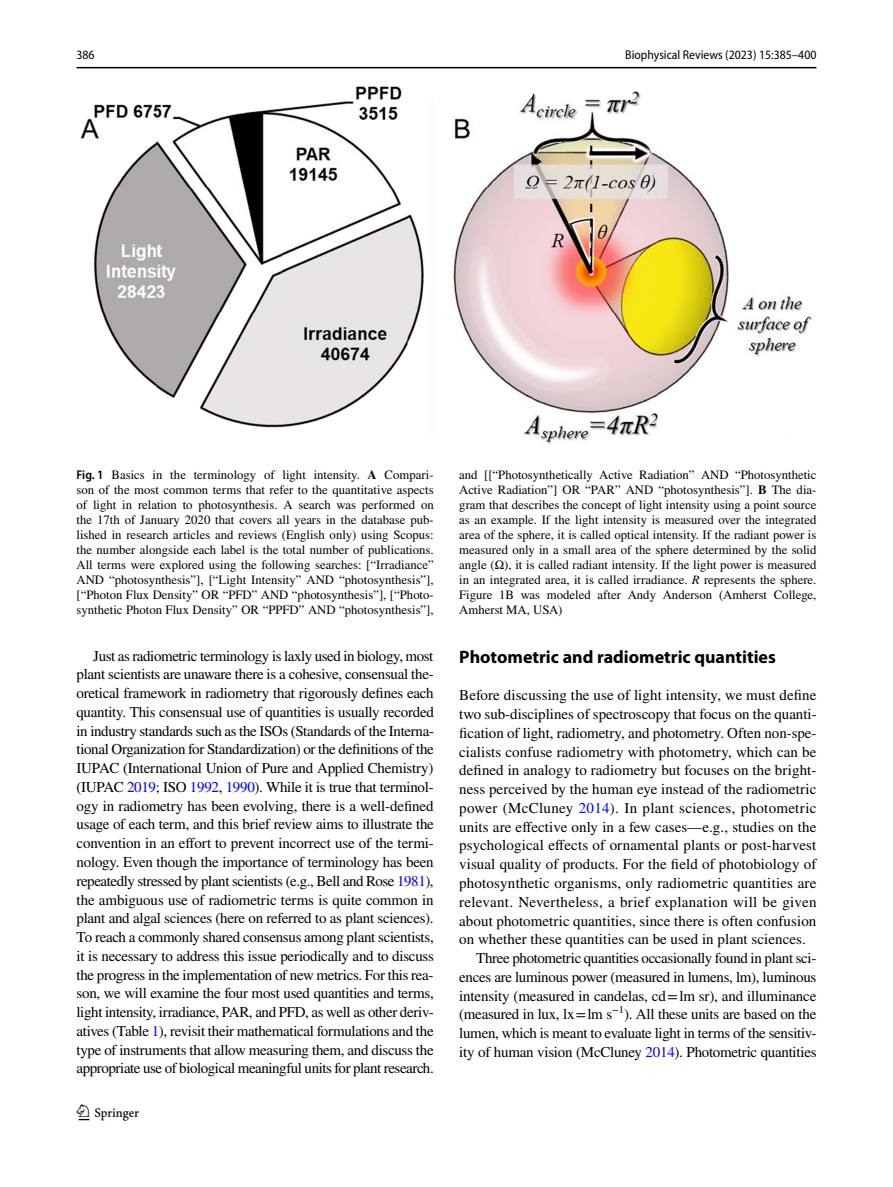
<style>
.page{position:relative;width:893px;height:1187px;background:#fff}
.page>*{position:absolute;margin:0;border:0;box-sizing:border-box;transform-origin:0 0}
.t1{font:22.5px "Springnew Regular 2";color:#000}
.t2{font:700 18px "Myriad Pro";color:#000}
.t3{font:15px/18.8px "STIX";letter-spacing:.005em;color:#000;text-align:justify}
.t4{font:15px "STIX";letter-spacing:-.02em;color:#000}
.t5{font:15px "STIX";letter-spacing:-.025em;color:#000}
.t6{font:12.75px/15px "STIX";color:#000;text-align:justify}
.t7{font:semi-condensed 12.75px "Myriad Pro";color:#000}
.s1{font-family:"Myriad Pro";font-weight:600;font-stretch:semi-condensed}
.s2{font-weight:700}
.s3{font-style:italic}
.s4{color:#00f}
</style>
<div class="page">
<hr style="left:77px;top:67px;width:739px;height:1px;background:#000">
<img style="left:81px;top:87px;width:731px;height:357px">
<p class="t7" style="left:77px;top:48px;width:20px">386</p>
<p class="t7" style="left:625px;top:48px;width:193px">Biophysical Reviews (2023) 15:385–400</p>
<p class="t6" style="left:77px;top:468px;width:359px"><span class="s1">Fig. 1</span> Basics in the terminology of light intensity. <span class="s2">A</span> Compari&shy;son of the most common terms that refer to the quantitative aspects of light in relation to photosynthesis. A search was performed on the 17th of January 2020 that covers all years in the database pub&shy;lished in research articles and reviews (English only) using Scopus: the number alongside each label is the total number of publications.<br>All terms were explored using the following searches: [“Irradiance” AND “photosynthesis”], [“Light Intensity” AND “photosynthesis”], [“Photon Flux Density” OR “PFD” AND “photosynthesis”], [“Photo&shy;synthetic Photon Flux Density” OR “PPFD” AND “photosynthesis”],</p>
<p class="t6" style="left:459px;top:468px;width:359px">and [[“Photosynthetically Active Radiation” AND “Photosynthetic Active Radiation”] OR “PAR” AND “photosynthesis”]. <span class="s2">B</span> The dia&shy;gram that describes the concept of light intensity using a point source as an example. If the light intensity is measured over the integrated area of the sphere, it is called optical intensity. If the radiant power is measured only in a small area of the sphere determined by the solid angle (Ω), it is called radiant intensity. If the light power is measured in an integrated area, it is called irradiance. <span class="s3">R</span> represents the sphere.<br>Figure 1B was modeled after Andy Anderson (Amherst College, Amherst MA, USA)</p>
<p class="t3" style="left:77px;top:647px;width:359px;text-indent:17px">Just as radiometric terminology is laxly used in biology, most plant scientists are unaware there is a cohesive, consensual the&shy;oretical framework in radiometry that rigorously defines each quantity. This consensual use of quantities is usually recorded in industry standards such as the ISOs (Standards of the Interna&shy;tional Organization for Standardization) or the definitions of the IUPAC (International Union of Pure and Applied Chemistry) (IUPAC <span class="s4">2019</span>; ISO <span class="s4">1992</span>, <span class="s4">1990</span>). While it is true that terminol&shy;ogy in radiometry has been evolving, there is a well-defined usage of each term, and this brief review aims to illustrate the convention in an effort to prevent incorrect use of the termi&shy;nology. Even though the importance of terminology has been repeatedly stressed by plant scientists (e.g., Bell and Rose <span class="s4">1981</span>), the ambiguous use of radiometric terms is quite common in plant and algal sciences (here on referred to as plant sciences).<br>To reach a commonly shared consensus among plant scientists, it is necessary to address this issue periodically and to discuss the progress in the implementation of new metrics. For this rea&shy;son, we will examine the four most used quantities and terms, light intensity, irradiance, PAR, and PFD, as well as other deriv&shy;atives (Table <span class="s4">1</span>), revisit their mathematical formulations and the type of instruments that allow measuring them, and discuss the appropriate use of biological meaningful units for plant research.</p>
<p class="t2" style="left:459px;top:645px;width:318px">Photometric and radiometric quantities</p>
<p class="t3" style="left:459px;top:687px;width:359px">Before discussing the use of light intensity, we must define</p>
<p class="t3" style="left:459px;top:705px;width:359px">two sub-disciplines of spectroscopy that focus on the quanti-</p>
<p class="t3" style="left:459px;top:724px;width:359px">fication of light, radiometry, and photometry. Often non-spe-</p>
<p class="t3" style="left:459px;top:743px;width:359px">cialists confuse radiometry with photometry, which can be</p>
<p class="t3" style="left:459px;top:762px;width:359px">defined in analogy to radiometry but focuses on the bright-</p>
<p class="t3" style="left:459px;top:780px;width:359px">ness perceived by the human eye instead of the radiometric</p>
<p class="t3" style="left:459px;top:799px;width:359px">power (McCluney <span class="s4">2014</span>). In plant sciences, photometric</p>
<p class="t3" style="left:459px;top:818px;width:359px">units are effective only in a few cases—e.g., studies on the</p>
<p class="t3" style="left:459px;top:837px;width:358px">psychological effects of ornamental plants or post-harvest</p>
<p class="t3" style="left:459px;top:855px;width:359px">visual quality of products. For the field of photobiology of</p>
<p class="t3" style="left:459px;top:874px;width:359px">photosynthetic organisms, only radiometric quantities are</p>
<p class="t3" style="left:459px;top:893px;width:359px">relevant. Nevertheless, a brief explanation will be given</p>
<p class="t3" style="left:459px;top:912px;width:359px">about photometric quantities, since there is often confusion</p>
<p class="t3" style="left:459px;top:930px;width:348px">on whether these quantities can be used in plant sciences.</p>
<p class="t5" style="left:476px;top:947px;width:342px">Three photometric quantities occasionally found in plant sci-</p>
<p class="t4" style="left:459px;top:966px;width:359px">ences are luminous power (measured in lumens, lm), luminous</p>
<p class="t3" style="left:459px;top:987px;width:359px">intensity (measured in candelas, cd=lm sr), and illuminance</p>
<p class="t4" style="left:459px;top:1003px;width:359px">(measured in lux, lx=lm s<sup>−1</sup>). All these units are based on the</p>
<p class="t4" style="left:459px;top:1022px;width:359px">lumen, which is meant to evaluate light in terms of the sensitiv-</p>
<p class="t4" style="left:459px;top:1041px;width:359px">ity of human vision (McCluney <span class="s4">2014</span>). Photometric quantities</p>
<h1 class="t1" style="left:79px;top:1104px;width:62px">1 3</h1>
</div>
